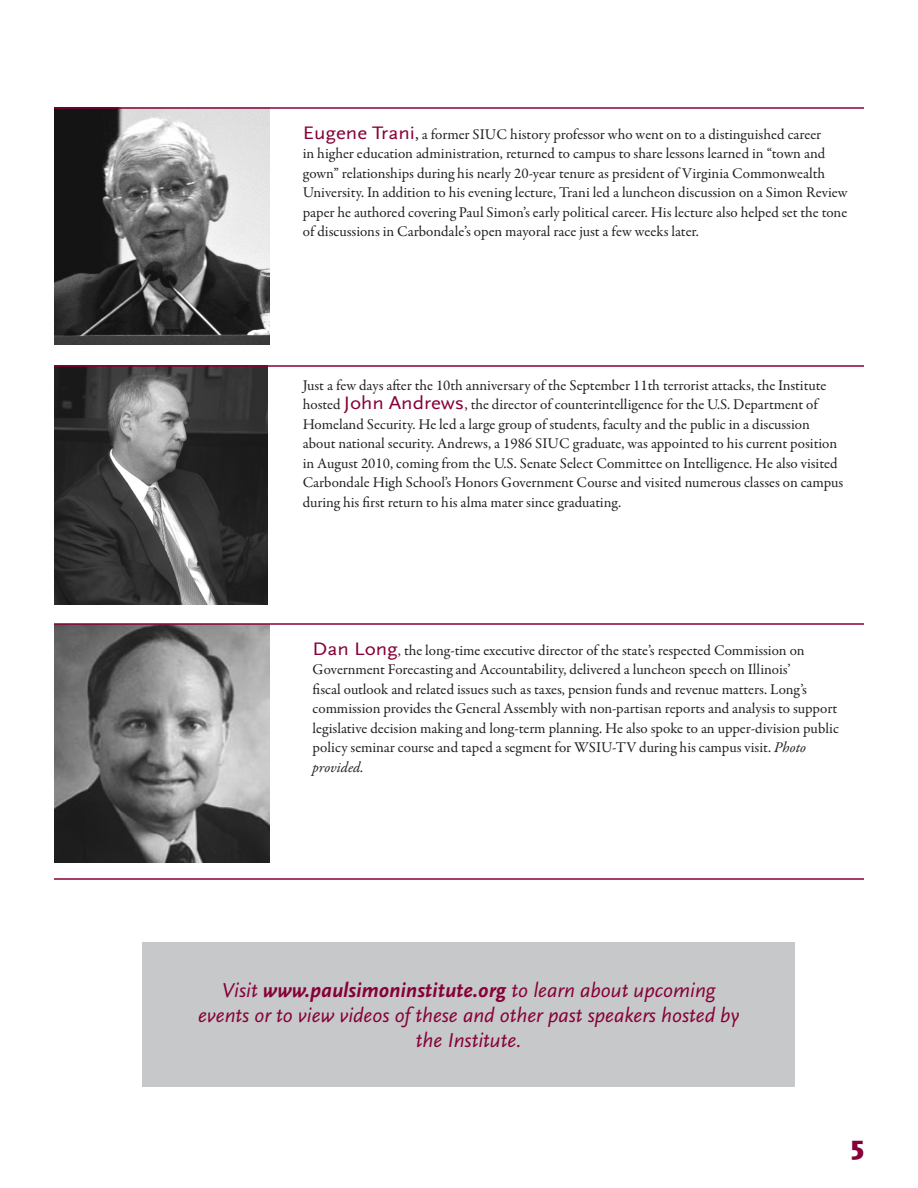
<style>
.page{position:relative;width:918px;height:1188px;background:#fff}
.page>*{position:absolute;margin:0;border:0;box-sizing:border-box;transform-origin:0 0}
.t1{font:900 27px "Scala Sans OT";color:#860037}
.t2{font:italic 21px/25.2px "Scala Sans OT";color:#860037;text-align:center}
.t3{font:15px/19.5px "Garamond Premr Pro";color:#231f20}
.s1{font-family:"Scala Sans OT";font-size:18.9px;color:#860037}
.s2{font-size:18px}
.s3{font-size:16.5px;color:#860037}
.s4{font-style:italic}
.s5{font-weight:700}
</style>
<div class="page">
<div style="left:143px;top:942px;width:652px;height:144px;background:#c7c8ca"></div>
<hr style="left:54px;top:878px;width:810px;height:2px;background:#860037">
<img style="left:54px;top:625px;width:216px;height:237px">
<img style="left:54px;top:109px;width:216px;height:236px">
<img style="left:54px;top:367px;width:214px;height:237px">
<hr style="left:54px;top:623px;width:810px;height:2px;background:#860037">
<hr style="left:54px;top:365px;width:810px;height:2px;background:#860037">
<hr style="left:54px;top:107px;width:810px;height:2px;background:#860037">
<p class="t3" style="left:303px;top:124px;width:546px"><span class="s1">Eugene Trani</span><span class="s2">,</span> a former SIUC history professor who went on to a distinguished career<br>in higher education administration, returned to campus to share lessons learned in “town and gown” relationships during his nearly 20-year tenure as president of Virginia Commonwealth University. In addition to his evening lecture, Trani led a luncheon discussion on a Simon Review paper he authored covering Paul Simon’s early political career. His lecture also helped set the tone of discussions in Carbondale’s open mayoral race just a few weeks later.</p>
<p class="t3" style="left:303px;top:376px;width:542px">Just a few days after the 10th anniversary of the September 11th terrorist attacks, the Institute hosted <span class="s1">John Andrews</span><span class="s3">,</span> the director of counterintelligence for the U.S. Department of Homeland Security. He led a large group of students, faculty and the public in a discussion about national security. Andrews, a 1986 SIUC graduate, was appointed to his current position in August 2010, coming from the U.S. Senate Select Committee on Intelligence. He also visited Carbondale High School’s Honors Government Course and visited numerous classes on campus during his first return to his alma mater since graduating.</p>
<p class="t3" style="left:313px;top:641px;width:528px"><span class="s1">Dan Long</span>, the long-time executive director of the state’s respected Commission on Government Forecasting and Accountability, delivered a luncheon speech on Illinois’<br>fiscal outlook and related issues such as taxes, pension funds and revenue matters. Long’s commission provides the General Assembly with non-partisan reports and analysis to support legislative decision making and long-term planning. He also spoke to an upper-division public policy seminar course and taped a segment for WSIU-TV during his campus visit. <span class="s4">Photo provided.</span></p>
<p class="t2" style="left:198px;top:978px;width:542px">Visit <span class="s5">www.paulsimoninstitute.org</span> to learn about upcoming events or to view videos of these and other past speakers hosted by the Institute.</p>
<p class="t1" style="left:851px;top:1129px;width:14px">5</p>
</div>
